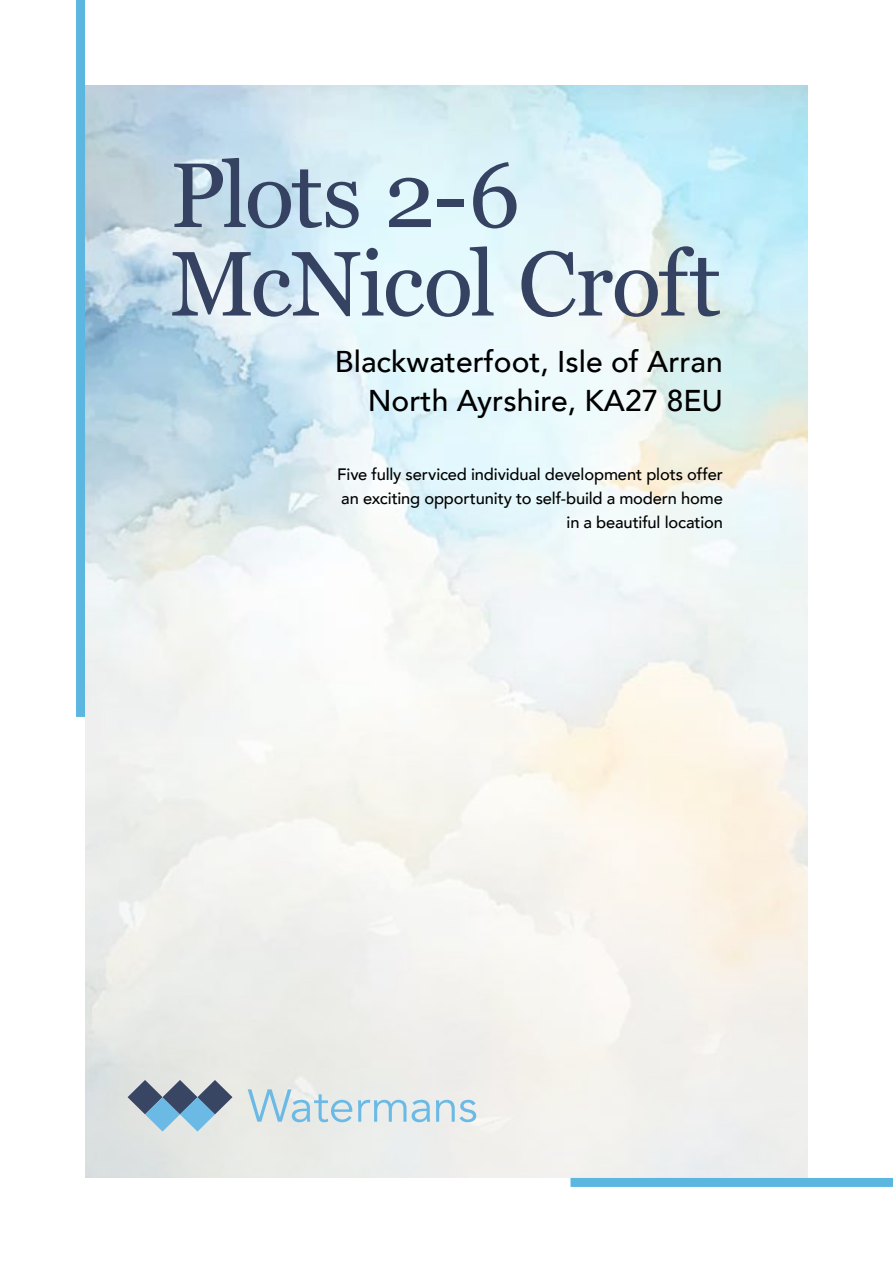
<style>
.page{position:relative;width:893px;height:1263px;background:#fff}
.page>*{position:absolute;margin:0;border:0;box-sizing:border-box;transform-origin:0 0}
.t1{font:91.5px/88.5px "Georgia";letter-spacing:-.025em;color:#364261}
.t2{font:500 30px/39px "Avenir";color:#000;text-align:right}
.t3{font:500 16.5px/24px "Avenir";letter-spacing:-.01em;color:#000;text-align:right}
</style>
<div class="page">
<svg style="left:128px;top:1080px;width:104px;height:51px;background:#8ea5b7"></svg>
<svg style="left:248px;top:1089px;width:104px;height:33px;background:#c6dde6"></svg>
<svg style="left:358px;top:1100px;width:48px;height:22px"></svg>
<svg style="left:412px;top:1100px;width:18px;height:22px"></svg>
<svg style="left:436px;top:1100px;width:40px;height:22px"></svg>
<div style="left:570px;top:1178px;width:323px;height:9px;background:#5bb6e0"></div>
<div style="left:76px;top:0;width:9px;height:717px;background:#5bb6e0"></div>
<h1 class="t1" style="left:170px;top:147px;width:552px">Plots 2-6<br>McNicol Croft</h1>
<h2 class="t2" style="left:335px;top:341px;width:389px">Blackwaterfoot, Isle of Arran<br>North Ayrshire, KA27 8EU</h2>
<p class="t3" style="left:337px;top:461px;width:387px">Five fully serviced individual development plots offer an exciting opportunity to self-build a modern home in a beautiful location</p>
</div>
